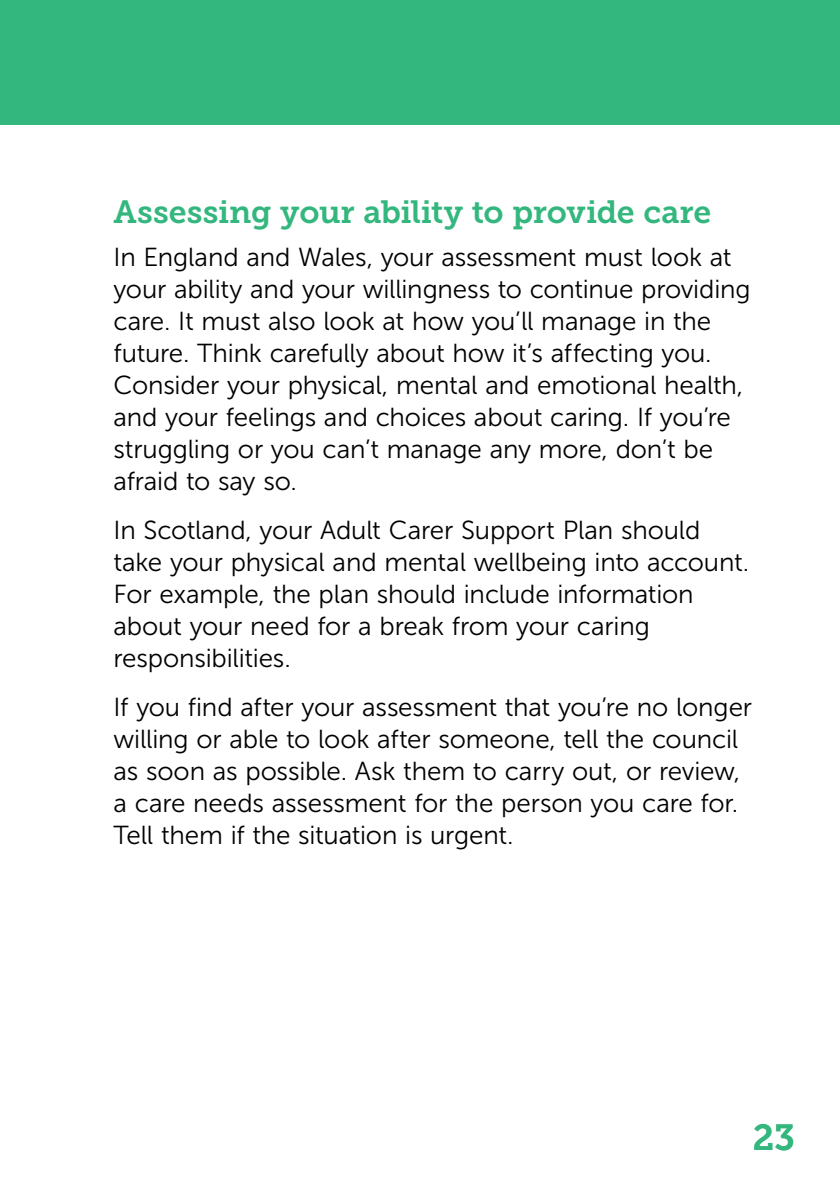
<style>
.page{position:relative;width:840px;height:1191px;background:#fff}
.page>*{position:absolute;margin:0;border:0;box-sizing:border-box;transform-origin:0 0}
.t1{font:36px "Museo Slab 700";color:#34b77e}
.t2{font:32px "Museo Slab 700";letter-spacing:-.01em;color:#34b77e}
.Body{font:26px/32px "Museo Sans 300";letter-spacing:-.005em;color:#000}
</style>
<div class="page">
<div style="left:0;top:0;width:839px;height:125px;background:#34b77e"></div>
<h3 class="t2" style="left:113px;top:193px;width:599px">Assessing your ability to provide care</h3>
<p class="Body" style="left:113px;top:241px;width:638px">In England and Wales, your assessment must look at your ability and your willingness to continue providing care. It must also look at how you’ll manage in the future. Think carefully about how it’s affecting you.<br>Consider your physical, mental and emotional health, and your feelings and choices about caring. If you’re struggling or you can’t manage any more, don’t be afraid to say so.</p>
<p class="Body" style="left:113px;top:514px;width:636px">In Scotland, your Adult Carer Support Plan should take your physical and mental wellbeing into account.<br>For example, the plan should include information about your need for a break from your caring responsibilities.</p>
<p class="Body" style="left:113px;top:691px;width:640px">If you find after your assessment that you’re no longer willing or able to look after someone, tell the council as soon as possible. Ask them to carry out, or review, a care needs assessment for the person you care for.<br>Tell them if the situation is urgent.</p>
<h1 class="t1" style="left:752px;top:1117px;width:44px">23</h1>
</div>
